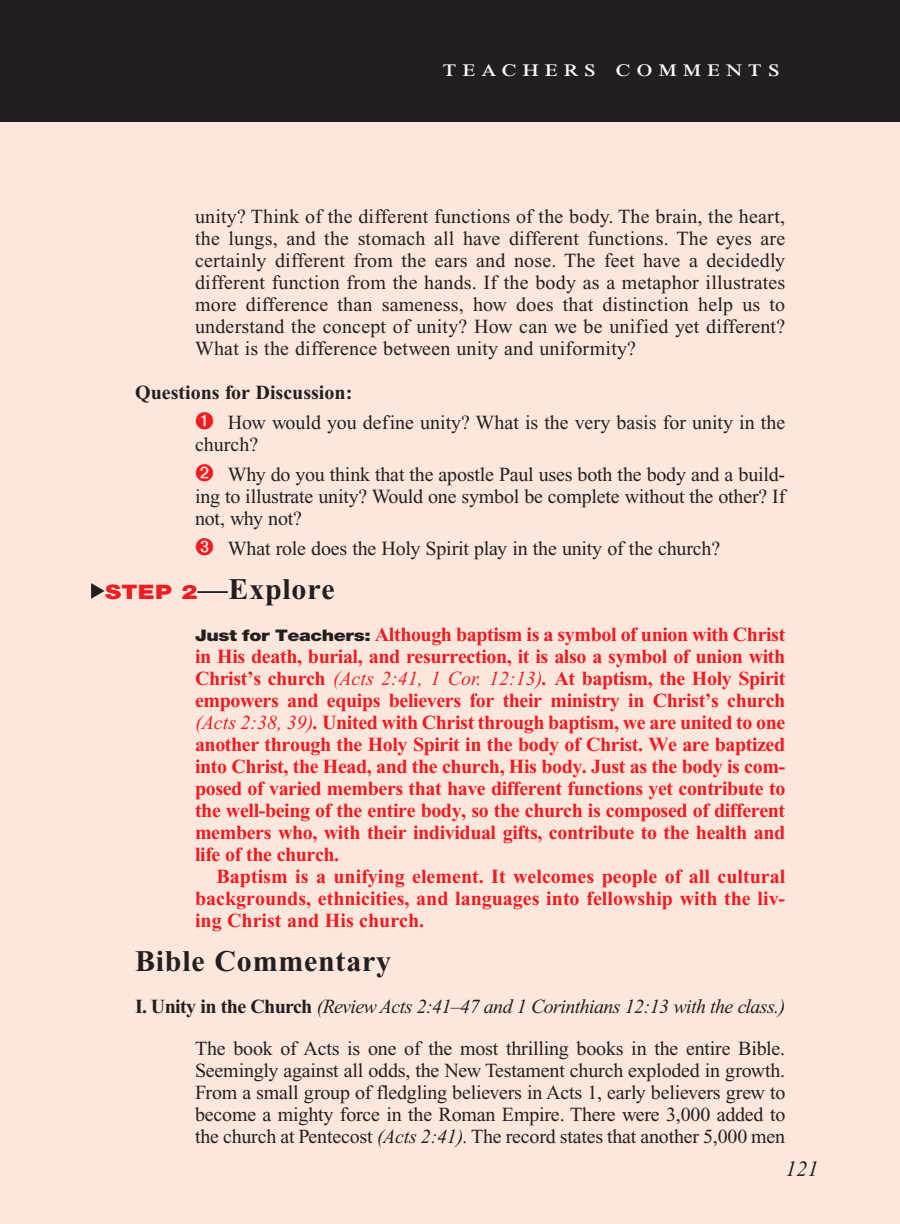
<style>
.page{position:relative;width:900px;height:1224px;background:#fff}
.page>*{position:absolute;margin:0;border:0;box-sizing:border-box;transform-origin:0 0}
.T_Aim_hang_indent{font:700 30px "Times New Roman PS Std";letter-spacing:.025em;color:#231f20}
.T_Aim_bodyXindent{font:700 30px "Times New Roman PS Std";letter-spacing:.025em;color:#231f20}
.Teachers_Comments_He{font:24px "Times New Roman PS Std";letter-spacing:.2em;color:#fff;scale:1.2 1}
.PageNumbers{font:italic 22px "Times New Roman PS Std";color:#231f20}
.Objectives_Body_Text{font:700 20px/22px "Times New Roman PS Std";letter-spacing:-.01em;color:#ee1d23;text-align:justify}
.Objectives_Body_Text-2{font:20px/22px "Times New Roman PS Std";letter-spacing:.01em;color:#231f20;text-align:justify}
.Bulleted_Points1{font:20px/22px "Times New Roman PS Std";letter-spacing:-.01em;color:#231f20}
.Roman_Numeral_Sub_He{font:italic 20px "Times New Roman PS Std";letter-spacing:-.03em;color:#231f20}
.Roman_Numeral_Sub_He-2{font:700 20px "Times New Roman PS Std";color:#231f20}
.s1{font-family:"Helvetica Neue LT Std";font-weight:900;font-size:20px;color:#ee1d23}
.s2{font-family:"Helvetica Neue LT Std";font-weight:900;font-size:16px;color:#231f20}
.s3{font-weight:400;font-style:italic}
.s4{font-style:italic}
.s5{font-weight:700;font-style:normal}
</style>
<div class="page">
<div style="left:0;top:116px;width:900px;height:1108px;background:#fde7dc"></div>
<svg style="left:91px;top:583px;width:14px;height:16px"></svg>
<div style="left:0;top:0;width:900px;height:122px;background:#231f20"></div>
<p class="Teachers_Comments_He" style="left:443px;top:55px;width:283px">teachers comments</p>
<p class="Objectives_Body_Text-2" style="left:195px;top:205px;width:592px">unity? Think of the different functions of the body. The brain, the heart, the lungs, and the stomach all have different functions. The eyes are certainly different from the ears and nose. The feet have a decidedly different function from the hands. If the body as a metaphor illustrates more difference than sameness, how does that distinction help us to understand the concept of unity? How can we be unified yet different?<br>What is the difference between unity and uniformity?</p>
<p class="Roman_Numeral_Sub_He-2" style="left:135px;top:381px;width:219px">Questions for Discussion:</p>
<p class="Bulleted_Points1" style="left:195px;top:411px;width:592px;text-indent:33px">How would you define unity? What is the very basis for unity in the church?</p>
<p class="Bulleted_Points1" style="left:195px;top:463px;width:592px;text-align:justify;text-indent:33px">Why do you think that the apostle Paul uses both the body and a build&shy;ing to illustrate unity? Would one symbol be complete without the other? If not, why not?</p>
<p class="Bulleted_Points1" style="left:228px;top:537px;width:494px">What role does the Holy Spirit play in the unity of the church?</p>
<p class="T_Aim_bodyXindent" style="left:105px;top:572px;width:231px"><span class="s1">STEP 2</span>—Explore</p>
<p class="Objectives_Body_Text" style="left:195px;top:623px;width:592px"><span class="s2">Just for Teachers:</span> Although baptism is a symbol of union with Christ in His death, burial, and resurrection, it is also a symbol of union with Christ’s church <span class="s3">(Acts 2:41, 1 Cor. 12:13)</span><span class="s4">.</span> At baptism, the Holy Spirit empowers and equips believers for their ministry in Christ’s church <span class="s3">(Acts 2:38, 39)</span><span class="s4">.</span> United with Christ through baptism, we are united to one another through the Holy Spirit in the body of Christ. We are baptized into Christ, the Head, and the church, His body. Just as the body is com&shy;posed of varied members that have different functions yet contribute to the well-being of the entire body, so the church is composed of different members who, with their individual gifts, contribute to the health and life of the church.</p>
<p class="Objectives_Body_Text" style="left:195px;top:865px;width:592px;text-indent:22px">Baptism is a unifying element. It welcomes people of all cultural backgrounds, ethnicities, and languages into fellowship with the liv&shy;ing Christ and His church.</p>
<p class="T_Aim_hang_indent" style="left:135px;top:944px;width:258px">Bible Commentary</p>
<p class="Roman_Numeral_Sub_He" style="left:135px;top:995px;width:652px"><span class="s5">I. Unity in the Church</span> (Review Acts 2:41–47 and 1 Corinthians 12:13 with the class.)</p>
<p class="Objectives_Body_Text-2" style="left:195px;top:1037px;width:592px">The book of Acts is one of the most thrilling books in the entire Bible.<br>Seemingly against all odds, the New Testament church exploded in growth.<br>From a small group of fledgling believers in Acts 1, early believers grew to become a mighty force in the Roman Empire. There were 3,000 added to the church at Pentecost <span class="s4">(Acts 2:41).</span> The record states that another 5,000 men</p>
<p class="PageNumbers" style="left:786px;top:1157px;width:34px">121</p>
</div>
